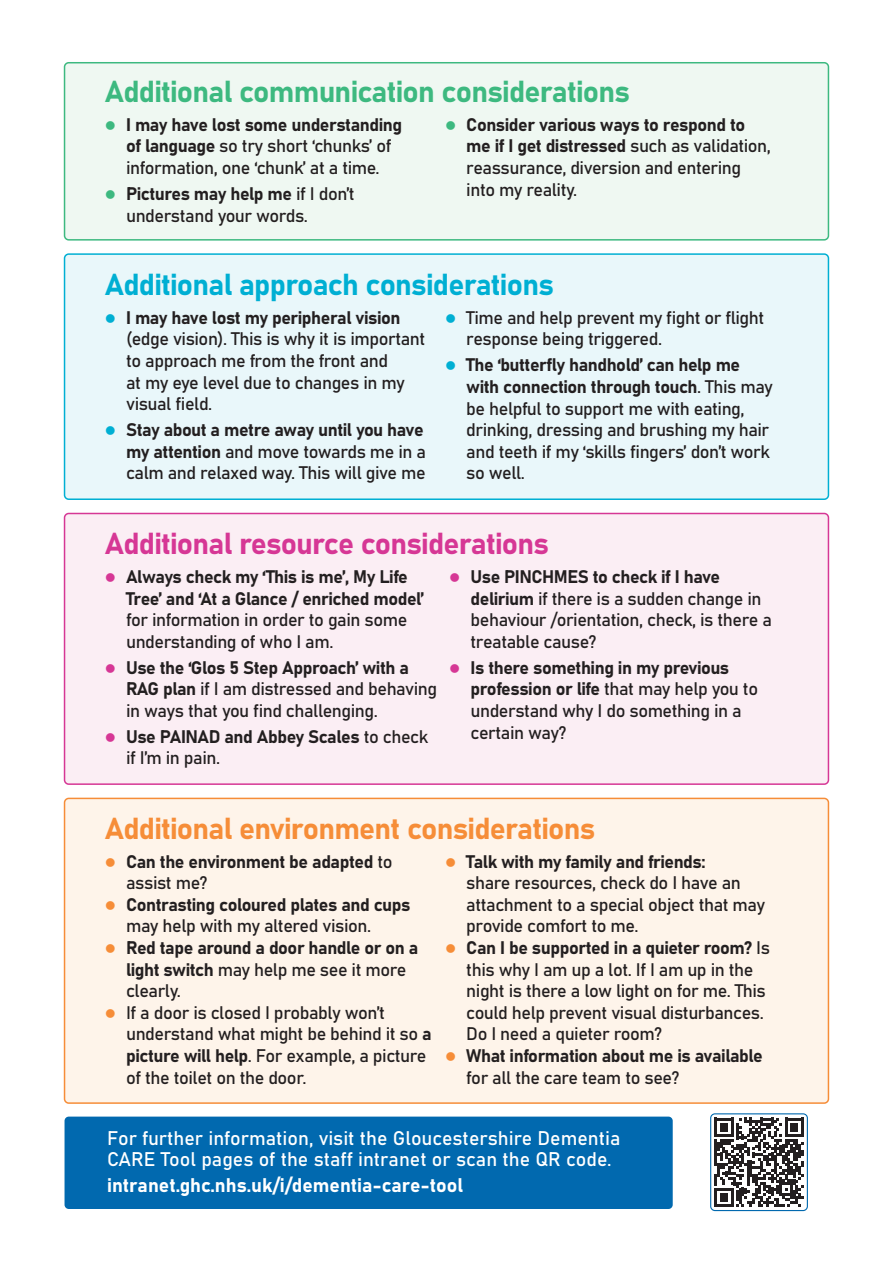
<style>
.page{position:relative;width:893px;height:1263px;background:#fff}
.page>*{position:absolute;margin:0;border:0;box-sizing:border-box;transform-origin:0 0}
.t1{font:30px "Bahnschrift";letter-spacing:-.025em;color:#3db980}
.t2{font:30px "Bahnschrift";letter-spacing:-.025em;color:#f68d38}
.t3{font:30px "Bahnschrift";letter-spacing:-.025em;color:#00afd3}
.t4{font:30px "Bahnschrift";letter-spacing:-.025em;color:#d63795}
.t5{font:19.5px/21px "Bahnschrift";color:#fff}
.t6{font:18px/21.6px "Bahnschrift";letter-spacing:-.025em;color:#231f20}
</style>
<div class="page">
<div style="left:65px;top:798px;width:763px;height:305px;background:#fef4ea;border-radius:4px"></div>
<div style="left:64px;top:798px;width:765px;height:306px;border:2px solid #f68d38;border-radius:4px"></div>
<div style="left:65px;top:254px;width:763px;height:245px;background:#e9f7fa;border-radius:4px"></div>
<div style="left:64px;top:253px;width:765px;height:247px;border:2px solid #00afd3;border-radius:4px"></div>
<div style="left:65px;top:63px;width:763px;height:177px;background:#eff8f2;border-radius:4px"></div>
<div style="left:64px;top:62px;width:765px;height:179px;border:2px solid #3db980;border-radius:4px"></div>
<div style="left:65px;top:513px;width:763px;height:271px;background:#fbeef4;border-radius:4px"></div>
<div style="left:64px;top:513px;width:765px;height:272px;border:2px solid #d63795;border-radius:4px"></div>
<div style="left:65px;top:1116px;width:608px;height:93px;background:#0169af;border-radius:4px"></div>
<svg style="left:714px;top:1118px;width:89px;height:89px"></svg>
<div style="left:710px;top:1113px;width:98px;height:98px;border:1px solid #0169af;border-radius:4px"></div>
<h1 class="t1" style="left:105px;top:69px;width:527px">Additional communication considerations</h1>
<p class="t6" style="left:126px;top:112px;width:277px">I may have lost some understanding of language so try short ‘chunks’ of information, one ‘chunk’ at a time.</p>
<p class="t6" style="left:126px;top:182px;width:230px">Pictures may help me if I don’t understand your words.</p>
<p class="t6" style="left:466px;top:112px;width:306px">Consider various ways to respond to me if I get distressed such as validation, reassurance, diversion and entering into my reality.</p>
<h1 class="t3" style="left:105px;top:262px;width:451px">Additional approach considerations</h1>
<p class="t6" style="left:126px;top:305px;width:301px">I may have lost my peripheral vision (edge vision). This is why it is important to approach me from the front and<br>at my eye level due to changes in my visual field.</p>
<p class="t6" style="left:126px;top:418px;width:302px">Stay about a metre away until you have my attention and move towards me in a calm and relaxed way. This will give me</p>
<p class="t6" style="left:466px;top:305px;width:300px">Time and help prevent my fight or flight response being triggered.</p>
<p class="t6" style="left:466px;top:353px;width:308px">The ‘butterfly handhold’ can help me with connection through touch. This may be helpful to support me with eating, drinking, dressing and brushing my hair and teeth if my ‘skills fingers’ don’t work so well.</p>
<h1 class="t4" style="left:105px;top:521px;width:446px">Additional resource considerations</h1>
<p class="t6" style="left:126px;top:565px;width:300px">Always check my ‘This is me’, My Life Tree’ and ‘At a Glance / enriched model’ for information in order to gain some understanding of who I am.</p>
<p class="t6" style="left:126px;top:655px;width:312px">Use the ‘Glos 5 Step Approach’ with a<br>RAG plan if I am distressed and behaving in ways that you find challenging.</p>
<p class="t6" style="left:126px;top:724px;width:304px">Use PAINAD and Abbey Scales to check if I’m in pain.</p>
<p class="t6" style="left:471px;top:565px;width:303px">Use PINCHMES to check if I have delirium if there is a sudden change in behaviour /orientation, check, is there a treatable cause?</p>
<p class="t6" style="left:471px;top:655px;width:289px">Is there something in my previous profession or life that may help you to understand why I do something in a certain way?</p>
<h1 class="t2" style="left:105px;top:805px;width:492px">Additional environment considerations</h1>
<p class="t6" style="left:126px;top:849px;width:307px">Can the environment be adapted to assist me?<br>Contrasting coloured plates and cups may help with my altered vision.<br>Red tape around a door handle or on a light switch may help me see it more clearly.<br>If a door is closed I probably won’t understand what might be behind it so a picture will help. For example, a picture of the toilet on the door.</p>
<p class="t6" style="left:466px;top:849px;width:305px">Talk with my family and friends:<br>share resources, check do I have an attachment to a special object that may provide comfort to me.<br>Can I be supported in a quieter room? Is this why I am up a lot. If I am up in the night is there a low light on for me. This could help prevent visual disturbances.<br>Do I need a quieter room?<br>What information about me is available for all the care team to see?</p>
<p class="t5" style="left:107px;top:1127px;width:515px">For further information, visit the Gloucestershire Dementia<br>CARE Tool pages of the staff intranet or scan the QR code.</p>
<p class="t5" style="left:107px;top:1173px;width:357px">intranet.ghc.nhs.uk/i/dementia-care-tool</p>
</div>
